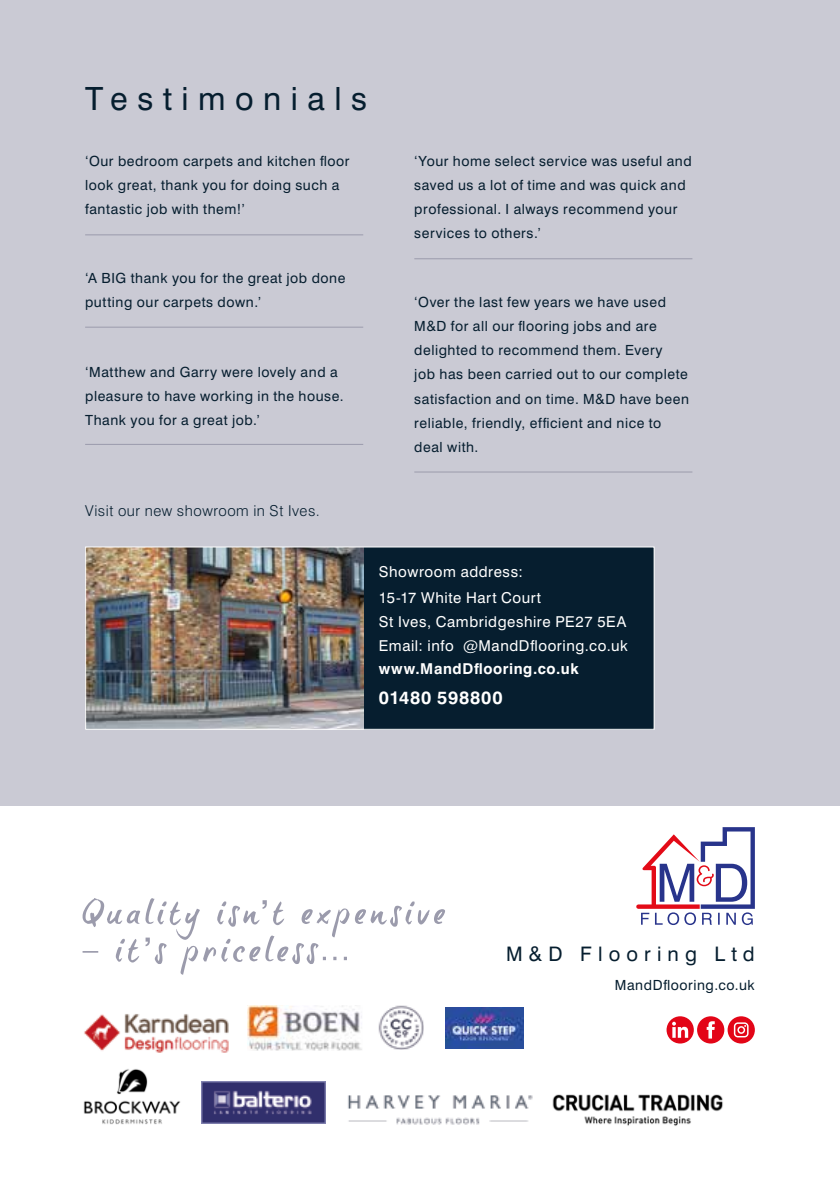
<style>
.page{position:relative;width:840px;height:1191px;background:#fff}
.page>*{position:absolute;margin:0;border:0;box-sizing:border-box;transform-origin:0 0}
.t1{font:32px "Swiss 721 BT";letter-spacing:.295em;color:#061e2f}
.t2{font:20px "Swiss 721 BT";letter-spacing:.305em;color:#061e2f}
.t3{font:700 18px "Swiss 721 BT";letter-spacing:.045em;color:#fff}
.t4{font:15px/26.6px "Swiss 721 BT";letter-spacing:.04em;color:#fff}
.t5{font:300 15px "Swiss 721 BT";letter-spacing:.035em;color:#061e2f}
.t6{font:700 15px "Swiss 721 BT";letter-spacing:.04em;color:#fff}
.t7{font:14px/24px "Swiss 721 BT";letter-spacing:.04em;color:#061e2f}
</style>
<div class="page">
<div style="left:0;top:0;width:839px;height:805px;background:#cacad4"></div>
<hr style="left:85px;top:234px;width:278px;height:1px;background:#9b9bac">
<hr style="left:85px;top:327px;width:278px;height:1px;background:#9b9bac">
<hr style="left:85px;top:444px;width:278px;height:1px;background:#9b9bac">
<hr style="left:414px;top:258px;width:278px;height:1px;background:#9b9bac">
<hr style="left:414px;top:471px;width:278px;height:1px;background:#9b9bac">
<svg style="left:636px;top:827px;width:118px;height:98px"></svg>
<svg style="left:697px;top:1016px;width:27px;height:27px"></svg>
<div style="left:727px;top:1016px;width:27px;height:27px;background:#e30517;border-radius:50%"></div>
<svg style="left:666px;top:1016px;width:27px;height:27px"></svg>
<svg style="left:671px;top:1021px;width:16px;height:16px"></svg>
<svg style="left:733px;top:1022px;width:15px;height:15px"></svg>
<div style="left:363px;top:547px;width:290px;height:182px;background:#061e2f"></div>
<img style="left:87px;top:548px;width:276px;height:180px">
<div style="left:85px;top:546px;width:569px;height:184px;border:1px solid #fff"></div>
<img style="left:84px;top:1014px;width:145px;height:39px">
<img style="left:248px;top:1005px;width:114px;height:45px">
<img style="left:378px;top:1006px;width:45px;height:44px">
<img style="left:445px;top:1007px;width:78px;height:41px">
<img style="left:83px;top:1069px;width:98px;height:56px">
<img style="left:202px;top:1081px;width:123px;height:42px">
<img style="left:552px;top:1094px;width:171px;height:32px">
<img style="left:348px;top:1095px;width:185px;height:30px">
<svg style="left:82px;top:898px;width:363px;height:76px"></svg>
<h1 class="t1" style="left:85px;top:79px;width:283px">Testimonials</h1>
<p class="t7" style="left:85px;top:149px;width:266px">‘Our bedroom carpets and kitchen floor look great, thank you for doing such a fantastic job with them!’</p>
<p class="t7" style="left:85px;top:266px;width:262px">‘A BIG thank you for the great job done putting our carpets down.’</p>
<p class="t7" style="left:85px;top:360px;width:260px">‘Matthew and Garry were lovely and a pleasure to have working in the house.<br>Thank you for a great job.’</p>
<p class="t7" style="left:414px;top:149px;width:279px">‘Your home select service was useful and saved us a lot of time and was quick and professional. I always recommend your services to others.’</p>
<p class="t7" style="left:414px;top:290px;width:276px">‘Over the last few years we have used M&amp;D for all our flooring jobs and are delighted to recommend them. Every<br>job has been carried out to our complete satisfaction and on time. M&amp;D have been reliable, friendly, efficient and nice to deal with.</p>
<p class="t5" style="left:85px;top:501px;width:236px">Visit our new showroom in St Ives.</p>
<p class="t4" style="left:378px;top:558px;width:164px">Showroom address:<br>15-17 White Hart Court</p>
<p class="t4" style="left:378px;top:609px;width:250px;line-height:23.6px">St Ives, Cambridgeshire PE27 5EA<br>Email: info @MandDflooring.co.uk</p>
<p class="t6" style="left:378px;top:660px;width:201px">www.MandDflooring.co.uk</p>
<p class="t3" style="left:378px;top:687px;width:125px">01480 598800</p>
<h2 class="t2" style="left:506px;top:942px;width:250px">M&amp;D Flooring Ltd</h2>
<p class="t7" style="left:614px;top:973px;width:141px">MandDflooring.co.uk</p>
</div>
